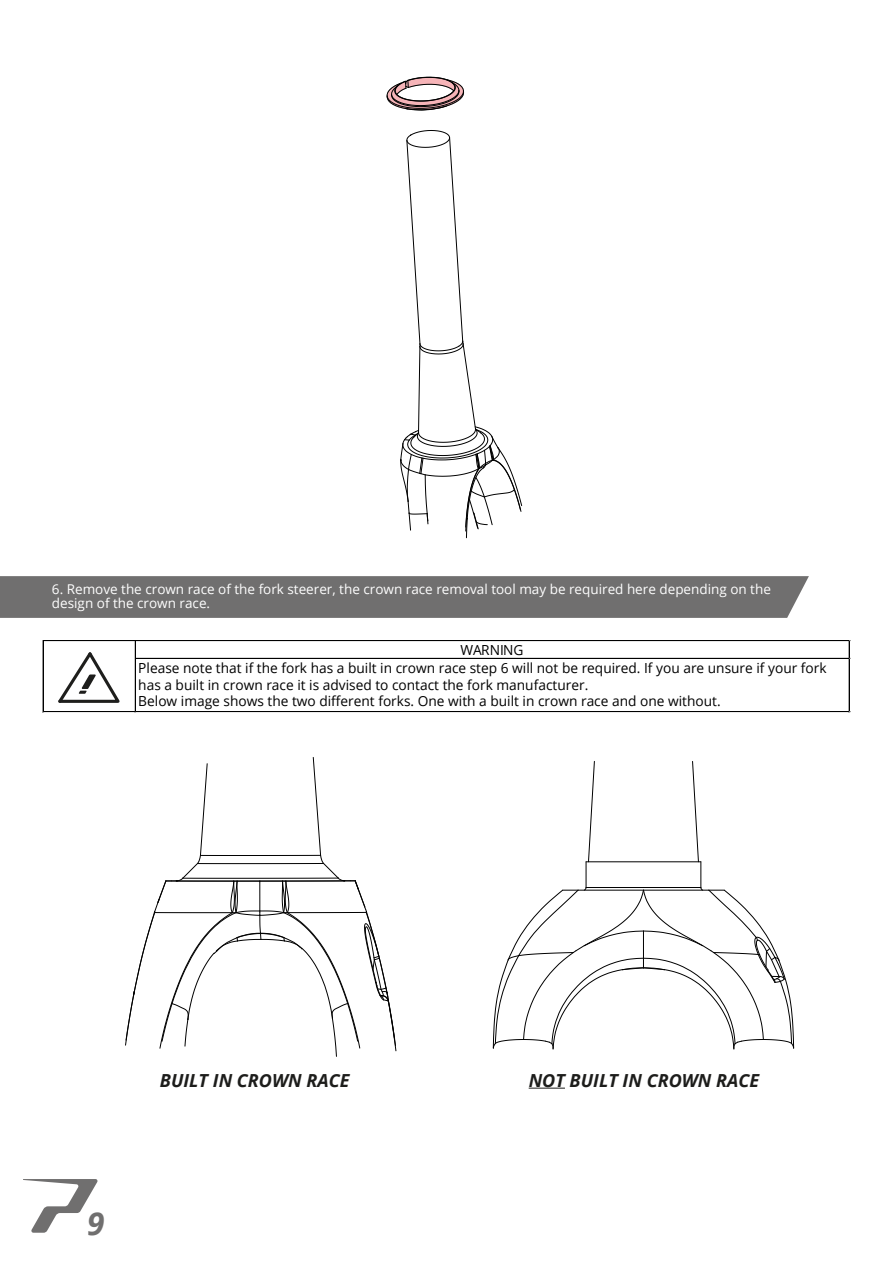
<style>
.page{position:relative;width:893px;height:1263px;background:#fff}
.page>*{position:absolute;margin:0;border:0;box-sizing:border-box;transform-origin:0 0}
.t1{font:italic 700 31.5px "Open Sans";color:#706f6f}
.t2{font:italic 700 18px "Open Sans";color:#1d1d1b}
.t3{font:13.95px/17px "Open Sans";color:#000}
.t4{font:13.5px/13.5px "Open Sans";color:#fff}
</style>
<div class="page">
<hr style="left:44px;top:640px;width:806px;height:1px;background:#000">
<hr style="left:44px;top:641px;width:806px;height:1px;background:#000">
<hr style="left:136px;top:658px;width:714px;height:1px;background:#000">
<hr style="left:43px;top:641px;width:1px;height:71px;background:#000">
<hr style="left:135px;top:641px;width:1px;height:71px;background:#000">
<hr style="left:44px;top:711px;width:806px;height:1px;background:#000">
<hr style="left:849px;top:641px;width:1px;height:71px;background:#000">
<svg style="left:58px;top:652px;width:62px;height:51px"></svg>
<svg style="left:400px;top:130px;width:122px;height:408px"></svg>
<svg style="left:387px;top:77px;width:77px;height:34px"></svg>
<svg style="left:125px;top:757px;width:272px;height:300px"></svg>
<div style="left:0;top:576px;width:809px;height:42px;background:#706f6f"></div>
<svg style="left:23px;top:1179px;width:75px;height:54px"></svg>
<hr style="left:529px;top:1088px;width:36px;height:1px;background:#1d1d1b">
<svg style="left:492px;top:761px;width:302px;height:289px"></svg>
<p class="t4" style="left:52px;top:582px;width:720px">6. Remove the crown race of the fork steerer, the crown race removal tool may be required here depending on the design of the crown race.</p>
<p class="t3" style="left:138px;top:641px;width:690px;text-indent:322px">WARNING<br>Please note that if the fork has a built in crown race step 6 will not be required. If you are unsure if your fork has a built in crown race it is advised to contact the fork manufacturer.<br>Below image shows the two different forks. One with a built in crown race and one without.</p>
<h1 class="t1" style="left:87px;top:1201px;width:19px">9</h1>
<p class="t2" style="left:160px;top:1067px;width:191px">BUILT IN CROWN RACE</p>
<p class="t2" style="left:529px;top:1067px;width:232px">NOT BUILT IN CROWN RACE</p>
</div>
